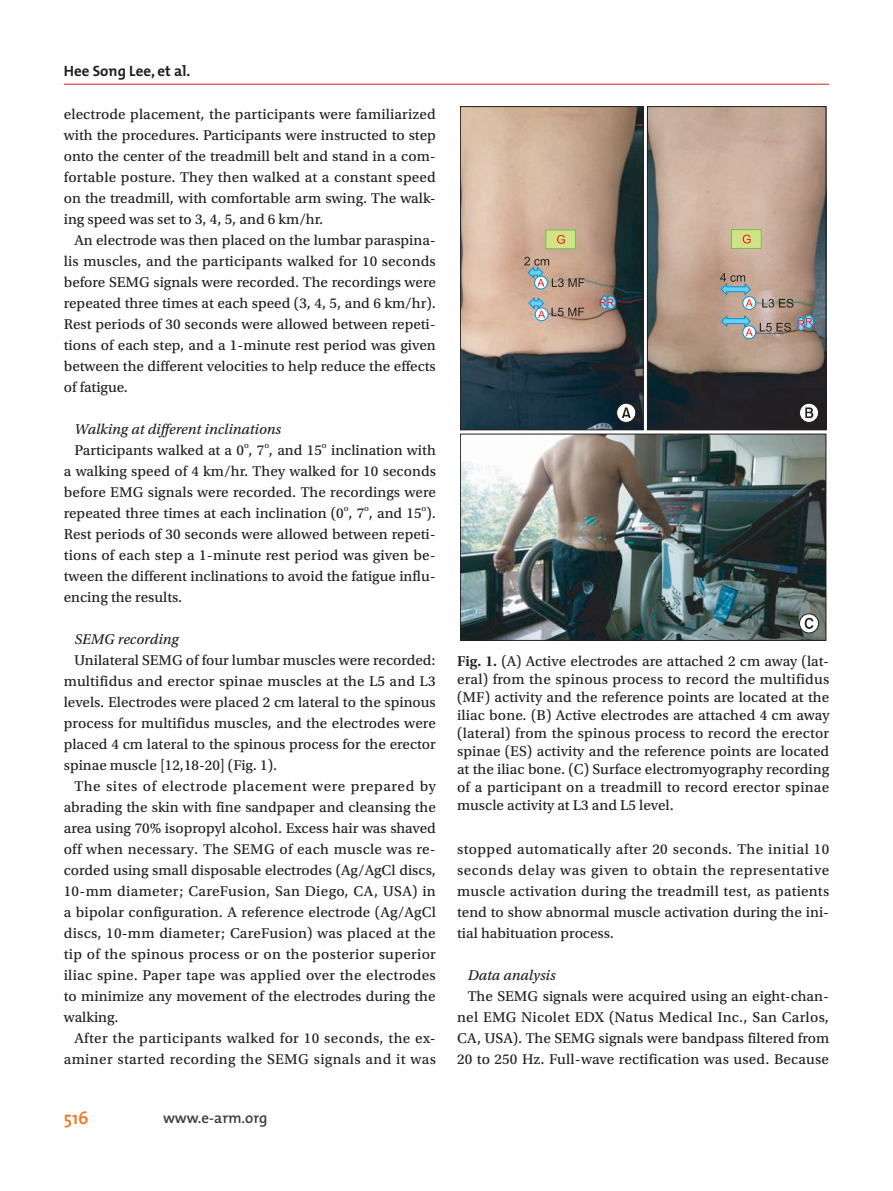
<style>
.page{position:relative;width:893px;height:1191px;background:#fff}
.page>*{position:absolute;margin:0;border:0;box-sizing:border-box;transform-origin:0 0}
.t1{font:600 18px "The Mix";color:#f47321}
.t2{font:15px/21px "Utopia Std Capt";color:#231f20;text-align:justify}
.t3{font:15px/21px "Utopia Std Capt";letter-spacing:.025em;color:#231f20;text-align:right}
.t4{font:15px "Utopia Std Capt It";color:#231f20}
.t5{font:700 15px "The Mix";color:#231f20}
.t6{font:600 15px "The Mix";color:#3e3e3f}
.t7{font:8.7px "Utopia Std Capt";color:#231f20}
.s1{font-family:"Utopia Std";font-weight:600}
</style>
<div class="page">
<hr style="left:64px;top:84px;width:765px;height:1px;background:#d1232a">
<img style="left:462px;top:108px;width:179px;height:320px">
<img style="left:649px;top:108px;width:175px;height:320px">
<img style="left:462px;top:436px;width:362px;height:202px">
<div style="left:460px;top:434px;width:366px;height:206px;border:1px solid #231f20"></div>
<svg style="left:617px;top:403px;width:19px;height:19px"></svg>
<div style="left:616px;top:403px;width:20px;height:19px;border:1px solid #231f20;border-radius:50%"></div>
<svg style="left:622px;top:407px;width:9px;height:11px"></svg>
<svg style="left:799px;top:403px;width:19px;height:19px"></svg>
<div style="left:799px;top:403px;width:20px;height:19px;border:1px solid #231f20;border-radius:50%"></div>
<svg style="left:805px;top:407px;width:8px;height:11px"></svg>
<svg style="left:799px;top:614px;width:19px;height:19px"></svg>
<div style="left:799px;top:613px;width:20px;height:20px;border:1px solid #231f20;border-radius:50%"></div>
<svg style="left:805px;top:618px;width:8px;height:11px"></svg>
<div style="left:460px;top:106px;width:183px;height:324px;border:1px solid #231f20"></div>
<svg style="left:762px;top:299px;width:31px;height:9px"></svg>
<svg style="left:551px;top:308px;width:33px;height:8px"></svg>
<svg style="left:760px;top:323px;width:31px;height:9px"></svg>
<div style="left:545px;top:229px;width:31px;height:20px;background:#d2e287;border:1px solid #71bf44"></div>
<div style="left:731px;top:229px;width:31px;height:20px;background:#d2e287;border:1px solid #71bf44"></div>
<svg style="left:743px;top:235px;width:8px;height:8px"></svg>
<svg style="left:557px;top:235px;width:8px;height:9px"></svg>
<div style="left:534px;top:276px;width:14px;height:13px;border:1px solid #0095d9;border-radius:50%"></div>
<svg style="left:524px;top:257px;width:60px;height:30px;background:#b49f90"></svg>
<svg style="left:535px;top:308px;width:13px;height:13px"></svg>
<div style="left:535px;top:307px;width:13px;height:14px;border:1px solid #0095d9;border-radius:50%"></div>
<svg style="left:528px;top:296px;width:17px;height:22px"></svg>
<div style="left:600px;top:296px;width:9px;height:13px;border:1px solid #0095d9;border-radius:50%"></div>
<svg style="left:606px;top:296px;width:9px;height:13px"></svg>
<div style="left:606px;top:296px;width:10px;height:13px;border:1px solid #0095d9;border-radius:50%"></div>
<svg style="left:600px;top:299px;width:14px;height:7px"></svg>
<div style="left:797px;top:317px;width:8px;height:13px;background:#8dd7f7;border-radius:50%"></div>
<div style="left:797px;top:317px;width:8px;height:14px;border:1px solid #0095d9;border-radius:50%"></div>
<div style="left:804px;top:315px;width:10px;height:14px;border:1px solid #0095d9;border-radius:50%"></div>
<svg style="left:798px;top:318px;width:14px;height:10px"></svg>
<svg style="left:743px;top:297px;width:13px;height:12px"></svg>
<div style="left:742px;top:296px;width:14px;height:14px;border:1px solid #0095d9;border-radius:50%"></div>
<svg style="left:720px;top:273px;width:33px;height:34px"></svg>
<svg style="left:743px;top:326px;width:13px;height:13px"></svg>
<div style="left:742px;top:325px;width:14px;height:14px;border:1px solid #0095d9;border-radius:50%"></div>
<svg style="left:720px;top:314px;width:33px;height:22px"></svg>
<div style="left:647px;top:106px;width:179px;height:324px;border:1px solid #231f20"></div>
<p class="t5" style="left:64px;top:59px;width:128px">Hee Song Lee, et al.</p>
<p class="t2" style="left:64px;top:104px;width:374px">electrode placement, the participants were familiarized with the procedures. Participants were instructed to step onto the center of the treadmill belt and stand in a com&shy;fortable posture. They then walked at a constant speed on the treadmill, with comfortable arm swing. The walk&shy;ing speed was set to 3, 4, 5, and 6 km/hr.</p>
<p class="t2" style="left:64px;top:230px;width:374px;text-indent:11px">An electrode was then placed on the lumbar paraspina&shy;lis muscles, and the participants walked for 10 seconds before SEMG signals were recorded. The recordings were repeated three times at each speed (3, 4, 5, and 6 km/hr).<br>Rest periods of 30 seconds were allowed between repeti&shy;tions of each step, and a 1-minute rest period was given between the different velocities to help reduce the effects of fatigue.</p>
<p class="t4" style="left:74px;top:421px;width:208px">Walking at different inclinations</p>
<p class="t2" style="left:74px;top:440px;width:249px">Participants walked at a 0 , 7 , and 15</p>
<p class="t7" style="left:244px;top:440px;width:6px">o</p>
<p class="t7" style="left:264px;top:440px;width:6px">o</p>
<p class="t7" style="left:322px;top:440px;width:6px">o</p>
<p class="t2" style="left:64px;top:440px;width:374px;text-indent:267px">inclination with a walking speed of 4 km/hr. They walked for 10 seconds before EMG signals were recorded. The recordings were repeated three times at each inclination (0 , 7 , and 15 ).</p>
<p class="t7" style="left:344px;top:503px;width:6px">o</p>
<p class="t7" style="left:364px;top:503px;width:6px">o</p>
<p class="t7" style="left:422px;top:503px;width:6px">o</p>
<p class="t2" style="left:64px;top:524px;width:374px">Rest periods of 30 seconds were allowed between repeti&shy;tions of each step a 1-minute rest period was given be&shy;tween the different inclinations to avoid the fatigue influ&shy;encing the results.</p>
<p class="t4" style="left:74px;top:631px;width:106px">SEMG recording</p>
<p class="t2" style="left:64px;top:650px;width:374px;text-indent:11px">Unilateral SEMG of four lumbar muscles were recorded: multifidus and erector spinae muscles at the L5 and L3 levels. Electrodes were placed 2 cm lateral to the spinous process for multifidus muscles, and the electrodes were placed 4 cm lateral to the spinous process for the erector spinae muscle [12,18-20] (Fig. 1).</p>
<p class="t2" style="left:64px;top:776px;width:374px;text-indent:11px">The sites of electrode placement were prepared by abrading the skin with fine sandpaper and cleansing the area using 70% isopropyl alcohol. Excess hair was shaved off when necessary. The SEMG of each muscle was re&shy;corded using small disposable electrodes (Ag/AgCl discs, 10-mm diameter; CareFusion, San Diego, CA, USA) in a bipolar configuration. A reference electrode (Ag/AgCl discs, 10-mm diameter; CareFusion) was placed at the tip of the spinous process or on the posterior superior iliac spine. Paper tape was applied over the electrodes to minimize any movement of the electrodes during the walking.</p>
<p class="t3" style="left:64px;top:1028px;width:374px">After the participants walked for 10 seconds, the ex&shy;aminer started recording the SEMG signals and it was</p>
<p class="t1" style="left:64px;top:1102px;width:26px">516</p>
<p class="t6" style="left:163px;top:1105px;width:106px">www.e-arm.org</p>
<p class="t2" style="left:457px;top:652px;width:374px;line-height:18px"><span class="s1">Fig. 1.</span> (A) Active electrodes are attached 2 cm away (lat&shy;eral) from the spinous process to record the multifidus (MF) activity and the reference points are located at the iliac bone. (B) Active electrodes are attached 4 cm away (lateral) from the spinous process to record the erector spinae (ES) activity and the reference points are located at the iliac bone. (C) Surface electromyography recording of a participant on a treadmill to record erector spinae muscle activity at L3 and L5 level.</p>
<p class="t2" style="left:457px;top:839px;width:374px">stopped automatically after 20 seconds. The initial 10 seconds delay was given to obtain the representative muscle activation during the treadmill test, as patients tend to show abnormal muscle activation during the ini&shy;tial habituation process.</p>
<p class="t4" style="left:468px;top:967px;width:89px">Data analysis</p>
<p class="t2" style="left:457px;top:986px;width:374px;text-indent:11px">The SEMG signals were acquired using an eight-chan&shy;nel EMG Nicolet EDX (Natus Medical Inc., San Carlos, CA, USA). The SEMG signals were bandpass filtered from 20 to 250 Hz. Full-wave rectification was used. Because</p>
</div>
